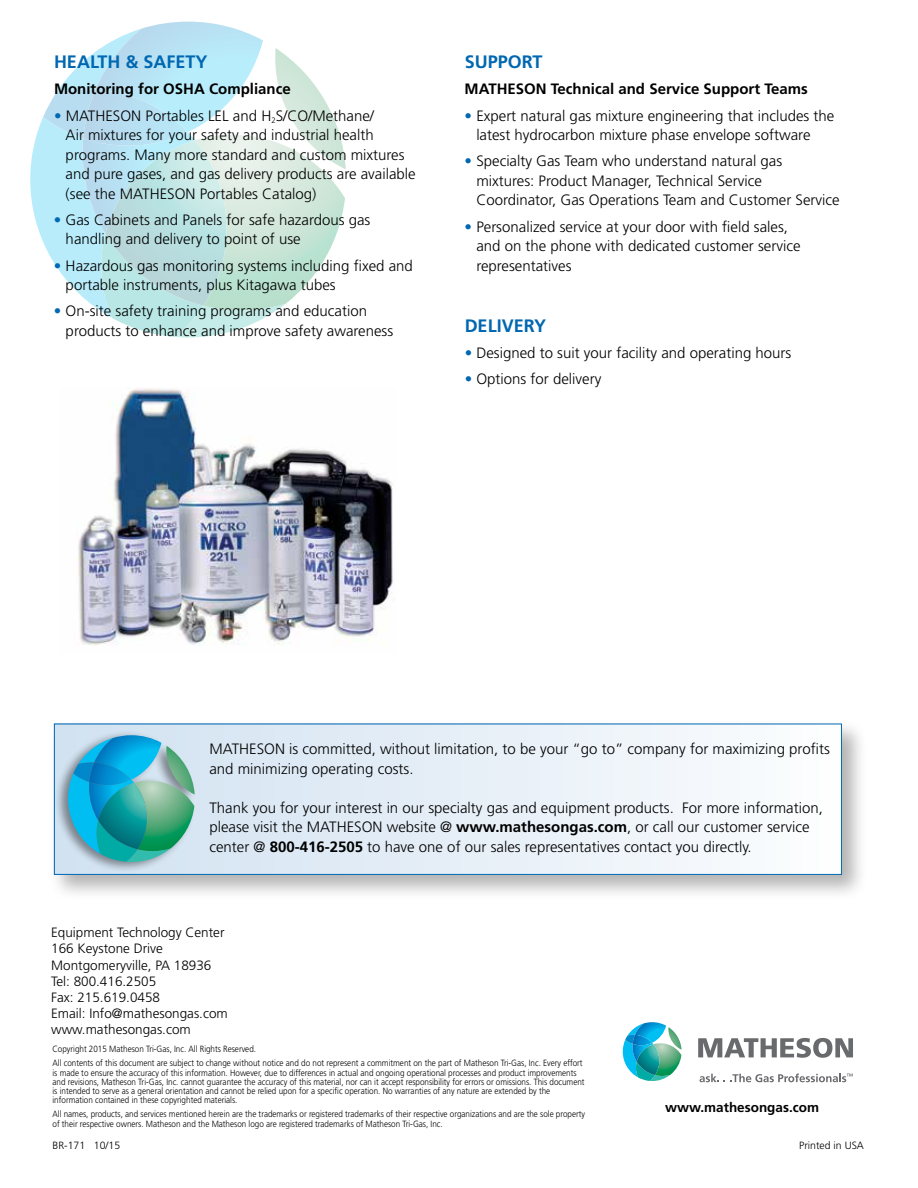
<style>
.page{position:relative;width:918px;height:1188px;background:#fff}
.page>*{position:absolute;margin:0;border:0;box-sizing:border-box;transform-origin:0 0}
.t1{font:700 18px "Frutiger";color:#0067b1}
.t2{font:300 15px/19.5px "Frutiger";color:#000}
.t3{font:700 15px "Frutiger";color:#000}
.t4{font:300 13.5px/16.2px "Frutiger";color:#000}
.t5{font:700 13.5px "Frutiger";color:#000}
.t6{font:300 10.5px "Frutiger";color:#000}
.t7{font:300 9px/9.3px "Frutiger";color:#000;scale:.9 1}
.s1{color:#0067b1}
.s2{font-weight:700}
</style>
<div class="page">
<div style="left:49px;top:719px;width:818px;height:181px;background:#000;opacity:.3"></div>
<div style="left:54px;top:724px;width:787px;height:150px;background:linear-gradient(to right,#d0e1f0,#fcfdfe)"></div>
<div style="left:54px;top:724px;width:788px;height:151px;border:1px solid #0067b1"></div>
<div style="left:54px;top:730px;width:142px;height:143px;background:#000;opacity:.42"></div>
<svg style="left:68px;top:735px;width:127px;height:127px;background:#4bb0bc"></svg>
<svg style="left:30px;top:22px;width:316px;height:316px"></svg>
<svg style="left:623px;top:1022px;width:59px;height:59px"></svg>
<svg style="left:698px;top:1038px;width:155px;height:20px"></svg>
<svg style="left:700px;top:1074px;width:153px;height:8px"></svg>
<img style="left:77px;top:388px;width:316px;height:257px">
<p class="t1" style="left:54px;top:51px;width:155px">HEALTH &amp; SAFETY</p>
<p class="t3" style="left:54px;top:80px;width:238px">Monitoring for OSHA Compliance</p>
<p class="t2" style="left:66px;top:106px;width:352px;text-indent:-12px"><span class="s1">•</span> MATHESON Portables LEL and H<sub>2</sub>S/CO/Methane/<br>Air mixtures for your safety and industrial health programs. Many more standard and custom mixtures and pure gases, and gas delivery products are available (see the MATHESON Portables Catalog)</p>
<p class="t2" style="left:66px;top:210px;width:306px;text-indent:-12px"><span class="s1">•</span> Gas Cabinets and Panels for safe hazardous gas handling and delivery to point of use</p>
<p class="t2" style="left:66px;top:256px;width:349px;text-indent:-12px"><span class="s1">•</span> Hazardous gas monitoring systems including fixed and portable instruments, plus Kitagawa tubes</p>
<p class="t2" style="left:66px;top:301px;width:329px;text-indent:-12px"><span class="s1">•</span> On-site safety training programs and education products to enhance and improve safety awareness</p>
<p class="t1" style="left:465px;top:51px;width:79px">SUPPORT</p>
<p class="t3" style="left:465px;top:80px;width:345px">MATHESON Technical and Service Support Teams</p>
<p class="t2" style="left:476px;top:106px;width:360px;text-indent:-12px"><span class="s1">•</span> Expert natural gas mixture engineering that includes the latest hydrocarbon mixture phase envelope software</p>
<p class="t2" style="left:476px;top:151px;width:365px;text-indent:-12px"><span class="s1">•</span> Specialty Gas Team who understand natural gas mixtures: Product Manager, Technical Service<br>Coordinator, Gas Operations Team and Customer Service</p>
<p class="t2" style="left:476px;top:217px;width:326px;text-indent:-12px"><span class="s1">•</span> Personalized service at your door with field sales, and on the phone with dedicated customer service representatives</p>
<p class="t1" style="left:465px;top:315px;width:83px">DELIVERY</p>
<p class="t2" style="left:465px;top:343px;width:328px"><span class="s1">•</span> Designed to suit your facility and operating hours</p>
<p class="t2" style="left:465px;top:369px;width:138px"><span class="s1">•</span> Options for delivery</p>
<p class="t2" style="left:209px;top:739px;width:622px">MATHESON is committed, without limitation, to be your “go to” company for maximizing profits and minimizing operating costs.</p>
<p class="t2" style="left:209px;top:798px;width:615px">Thank you for your interest in our specialty gas and equipment products. For more information, please visit the MATHESON website @ <span class="s2">www.mathesongas.com</span>, or call our customer service center @ <span class="s2">800-416-2505</span> to have one of our sales representatives contact you directly.</p>
<p class="t4" style="left:51px;top:924px;width:178px">Equipment Technology Center<br>166 Keystone Drive<br>Montgomeryville, PA 18936<br>Tel: 800.416.2505<br>Fax: 215.619.0458<br>Email: Info@mathesongas.com www.mathesongas.com</p>
<p class="t7" style="left:52px;top:1042px;width:591px;line-height:13.8px">Copyright 2015 Matheson Tri-Gas, Inc. All Rights Reserved.<br>All contents of this document are subject to change without notice and do not represent a commitment on the part of Matheson Tri-Gas, Inc. Every effort</p>
<p class="t7" style="left:52px;top:1068px;width:593px">is made to ensure the accuracy of this information. However, due to differences in actual and ongoing operational processes and product improvements and revisions, Matheson Tri-Gas, Inc. cannot guarantee the accuracy of this material, nor can it accept responsibility for errors or omissions. This document is intended to serve as a general orientation and cannot be relied upon for a specific operation. No warranties of any nature are extended by the information contained in these copyrighted materials.</p>
<p class="t7" style="left:52px;top:1110px;width:593px">All names, products, and services mentioned herein are the trademarks or registered trademarks of their respective organizations and are the sole property of their respective owners. Matheson and the Matheson logo are registered trademarks of Matheson Tri-Gas, Inc.</p>
<p class="t5" style="left:665px;top:1099px;width:155px">www.mathesongas.com</p>
<p class="t6" style="left:52px;top:1140px;width:69px">BR-171 10/15</p>
<p class="t6" style="left:799px;top:1140px;width:66px">Printed in USA</p>
</div>
